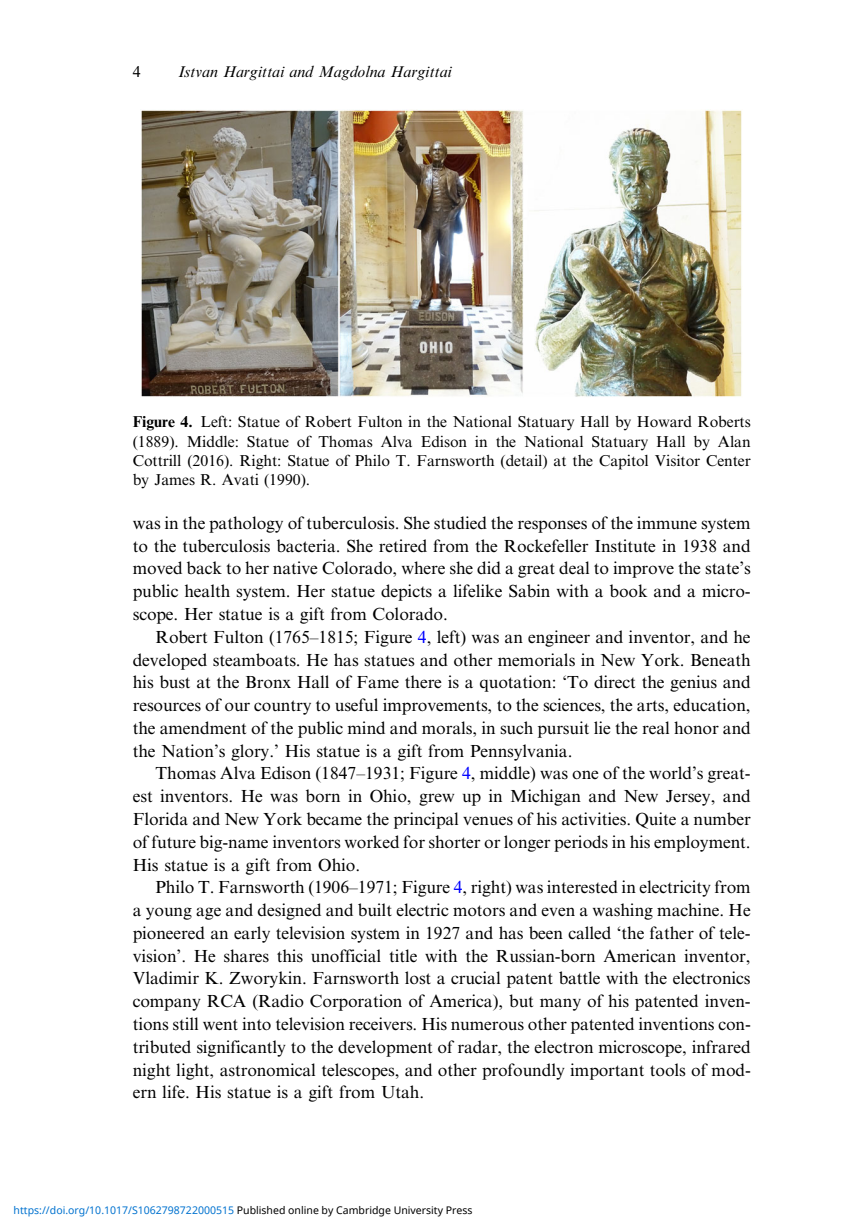
<style>
.page{position:relative;width:864px;height:1226px;background:#fff}
.page>*{position:absolute;margin:0;border:0;box-sizing:border-box;transform-origin:0 0}
.t1{font:17.5px/22.8px "Adv O Ta 20 b 42 a 7";color:#000;text-align:justify}
.t2{font:15.75px/19.2px "Adv O Ta 20 b 42 a 7";color:#000;text-align:justify}
.t3{font:15.75px "Adv OT5 cf 73554.I";color:#000}
.t4{font:10.5px "Noto Sans";color:#0172cf}
.s1{font-family:"Adv OT63936 fca.B"}
.s2{font-style:inherit}
.s3{color:#00f}
.s4{color:#000}
</style>
<div class="page">
<img style="left:141px;top:110px;width:601px;height:287px">
<p class="t2" style="left:133px;top:63px;width:9px">4</p>
<p class="t3" style="left:178px;top:66px;width:275px">Istvan Hargittai and Magdolna Hargittai</p>
<p class="t2" style="left:133px;top:414px;width:619px"><span class="s1">Figure 4.</span> Left: Statue of Robert Fulton in the National Statuary Hall by Howard Roberts (1889). Middle: Statue of Thomas Alva Edison in the National Statuary Hall by Alan Cottrill (2016). Right: Statue of Philo T. Farnsworth (detail) at the Capitol Visitor Center by James R. Avati (1990).</p>
<p class="t1" style="left:133px;top:513px;width:619px">was in the pathology of tuberculosis. She studied the responses of the immune system to the tuberculosis bacteria. She retired from the Rockefeller Institute in 1938 and moved back to her native Colorado, where she did a great deal to improve the state<span class="s2">’</span>s public health system. Her statue depicts a lifelike Sabin with a book and a micro&shy;scope. Her statue is a gift from Colorado.</p>
<p class="t1" style="left:133px;top:627px;width:619px;text-indent:23px">Robert Fulton (1765<span class="s2">–</span>1815; Figure <span class="s3">4</span>, left) was an engineer and inventor, and he developed steamboats. He has statues and other memorials in New York. Beneath his bust at the Bronx Hall of Fame there is a quotation: <span class="s2">‘</span>To direct the genius and resources of our country to useful improvements, to the sciences, the arts, education, the amendment of the public mind and morals, in such pursuit lie the real honor and the Nation<span class="s2">’</span>s glory.<span class="s2">’</span> His statue is a gift from Pennsylvania.</p>
<p class="t1" style="left:133px;top:763px;width:619px;text-indent:23px">Thomas Alva Edison (1847<span class="s2">–</span>1931; Figure <span class="s3">4</span>, middle) was one of the world<span class="s2">’</span>s great&shy;est inventors. He was born in Ohio, grew up in Michigan and New Jersey, and Florida and New York became the principal venues of his activities. Quite a number of future big-name inventors worked for shorter or longer periods in his employment.<br>His statue is a gift from Ohio.</p>
<p class="t1" style="left:133px;top:877px;width:619px;text-indent:23px">Philo T. Farnsworth (1906<span class="s2">–</span>1971; Figure <span class="s3">4</span>, right) was interested in electricity from a young age and designed and built electric motors and even a washing machine. He pioneered an early television system in 1927 and has been called <span class="s2">‘</span>the father of tele&shy;vision<span class="s2">’</span>. He shares this unofficial title with the Russian-born American inventor, Vladimir K. Zworykin. Farnsworth lost a crucial patent battle with the electronics company RCA (Radio Corporation of America), but many of his patented inven&shy;tions still went into television receivers. His numerous other patented inventions con&shy;tributed significantly to the development of radar, the electron microscope, infrared night light, astronomical telescopes, and other profoundly important tools of mod&shy;ern life. His statue is a gift from Utah.</p>
<p class="t4" style="left:14px;top:1202px;width:460px">https://doi.org/10.1017/S1062798722000515 <span class="s4">Published online by Cambridge University Press</span></p>
</div>
